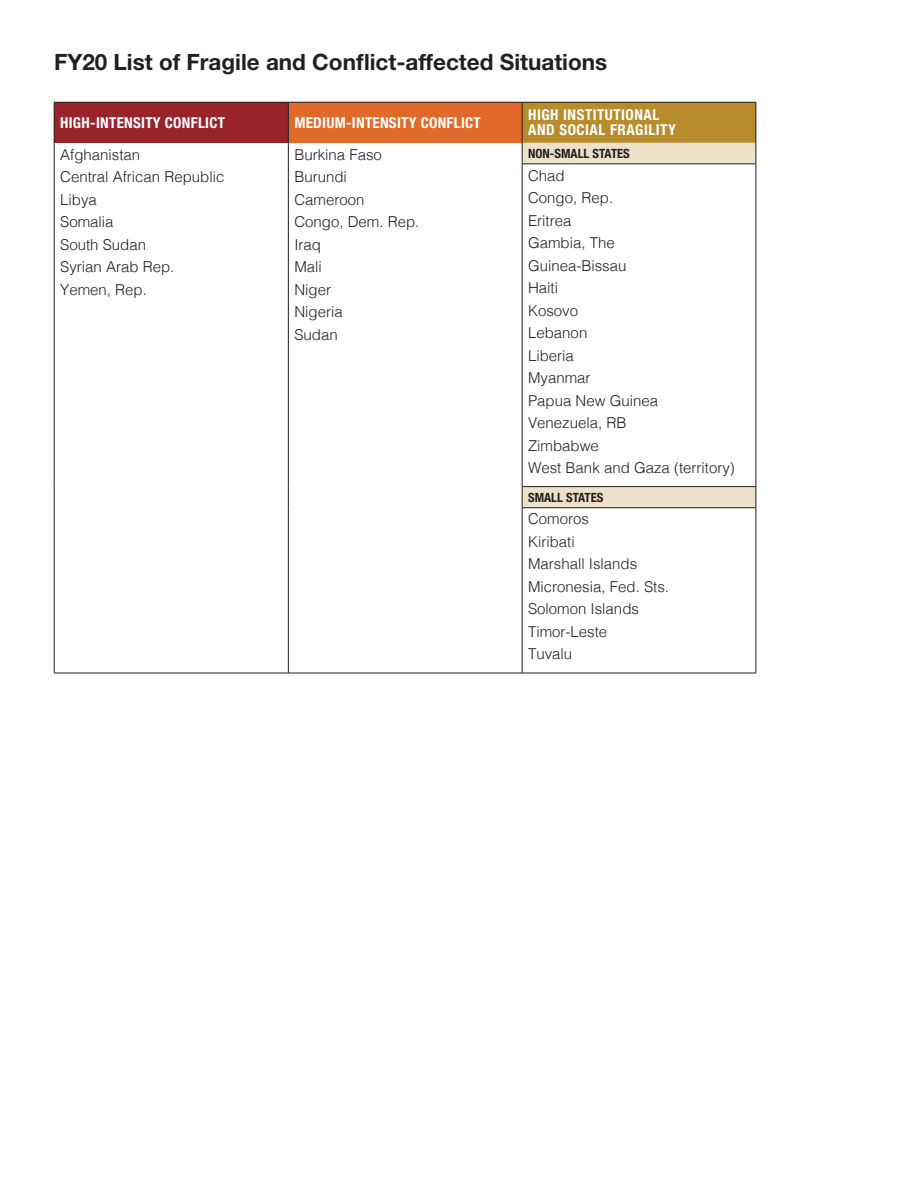
<style>
.page{position:relative;width:918px;height:1188px;background:#fff}
.page>*{position:absolute;margin:0;border:0;box-sizing:border-box;transform-origin:0 0}
.t1{font:700 22.5px "Helvetica Neue LT Std";color:#231f20}
.body_2{font:300 15px "Helvetica";color:#231f20}
.t2{font:700 condensed 15px/15px "Helvetica Neue LT Std";letter-spacing:.02em;color:#fff}
.head{font:700 condensed 12.75px "Helvetica Neue LT Std";color:#231f20}
</style>
<div class="page">
<div style="left:54px;top:102px;width:234px;height:41px;background:#98232b"></div>
<div style="left:288px;top:102px;width:234px;height:41px;background:#e16929"></div>
<div style="left:522px;top:102px;width:234px;height:41px;background:#b88c2d"></div>
<svg style="left:523px;top:143px;width:233px;height:364px"></svg>
<hr style="left:54px;top:102px;width:234px;height:1px;background:#231f20">
<hr style="left:54px;top:102px;width:1px;height:41px;background:#231f20">
<hr style="left:522px;top:102px;width:234px;height:1px;background:#231f20">
<hr style="left:756px;top:102px;width:1px;height:41px;background:#231f20">
<svg style="left:54px;top:143px;width:1px;height:21px"></svg>
<hr style="left:54px;top:164px;width:1px;height:323px;background:#231f20">
<svg style="left:54px;top:487px;width:1px;height:21px"></svg>
<hr style="left:54px;top:508px;width:1px;height:165px;background:#231f20">
<hr style="left:54px;top:673px;width:234px;height:1px;background:#231f20">
<svg style="left:756px;top:143px;width:1px;height:21px"></svg>
<hr style="left:756px;top:164px;width:1px;height:322px;background:#231f20">
<svg style="left:756px;top:487px;width:1px;height:21px"></svg>
<hr style="left:756px;top:508px;width:1px;height:165px;background:#231f20">
<hr style="left:522px;top:673px;width:234px;height:1px;background:#231f20">
<hr style="left:288px;top:102px;width:234px;height:1px;background:#231f20">
<hr style="left:288px;top:102px;width:1px;height:41px;background:#231f20">
<hr style="left:522px;top:102px;width:1px;height:41px;background:#231f20">
<svg style="left:288px;top:143px;width:1px;height:21px"></svg>
<svg style="left:522px;top:143px;width:1px;height:21px"></svg>
<hr style="left:288px;top:164px;width:1px;height:323px;background:#231f20">
<hr style="left:522px;top:164px;width:1px;height:322px;background:#231f20">
<svg style="left:288px;top:487px;width:1px;height:21px"></svg>
<svg style="left:522px;top:487px;width:1px;height:20px"></svg>
<hr style="left:288px;top:508px;width:1px;height:165px;background:#231f20">
<hr style="left:522px;top:508px;width:1px;height:165px;background:#231f20">
<hr style="left:288px;top:673px;width:234px;height:1px;background:#231f20">
<hr style="left:522px;top:486px;width:234px;height:1px;background:#231f20">
<hr style="left:522px;top:507px;width:234px;height:1px;background:#231f20">
<hr style="left:522px;top:164px;width:234px;height:1px;background:#231f20">
<p class="t1" style="left:54px;top:48px;width:555px">FY20 List of Fragile and Conflict-affected Situations</p>
<p class="t2" style="left:60px;top:115px;width:166px">HIGH-INTENSITY CONFLICT</p>
<p class="t2" style="left:294px;top:115px;width:188px">MEDIUM-INTENSITY CONFLICT</p>
<p class="t2" style="left:528px;top:107px;width:149px">HIGH INSTITUTIONAL<br>AND SOCIAL FRAGILITY</p>
<p class="body_2" style="left:60px;top:141px;width:82px">Afghanistan</p>
<p class="body_2" style="left:60px;top:164px;width:166px">Central African Republic</p>
<p class="body_2" style="left:60px;top:186px;width:38px">Libya</p>
<p class="body_2" style="left:60px;top:209px;width:55px">Somalia</p>
<p class="body_2" style="left:60px;top:231px;width:87px">South Sudan</p>
<p class="body_2" style="left:60px;top:254px;width:116px">Syrian Arab Rep.</p>
<p class="body_2" style="left:60px;top:276px;width:88px">Yemen, Rep.</p>
<p class="head" style="left:528px;top:146px;width:103px">NON-SMALL STATES</p>
<p class="body_2" style="left:528px;top:163px;width:38px">Chad</p>
<p class="body_2" style="left:528px;top:185px;width:87px">Congo, Rep.</p>
<p class="body_2" style="left:528px;top:208px;width:45px">Eritrea</p>
<p class="body_2" style="left:528px;top:230px;width:88px">Gambia, The</p>
<p class="body_2" style="left:528px;top:253px;width:100px">Guinea-Bissau</p>
<p class="body_2" style="left:528px;top:275px;width:31px">Haiti</p>
<p class="body_2" style="left:528px;top:298px;width:52px">Kosovo</p>
<p class="body_2" style="left:528px;top:320px;width:61px">Lebanon</p>
<p class="body_2" style="left:528px;top:343px;width:47px">Liberia</p>
<p class="body_2" style="left:528px;top:365px;width:64px">Myanmar</p>
<p class="body_2" style="left:528px;top:388px;width:132px">Papua New Guinea</p>
<p class="body_2" style="left:528px;top:410px;width:100px">Venezuela, RB</p>
<p class="body_2" style="left:528px;top:433px;width:72px">Zimbabwe</p>
<p class="body_2" style="left:528px;top:455px;width:208px">West Bank and Gaza (territory)</p>
<p class="head" style="left:528px;top:489px;width:77px">SMALL STATES</p>
<p class="body_2" style="left:528px;top:506px;width:62px">Comoros</p>
<p class="body_2" style="left:528px;top:529px;width:48px">Kiribati</p>
<p class="body_2" style="left:528px;top:551px;width:111px">Marshall Islands</p>
<p class="body_2" style="left:528px;top:574px;width:142px">Micronesia, Fed. Sts.</p>
<p class="body_2" style="left:528px;top:596px;width:112px">Solomon Islands</p>
<p class="body_2" style="left:528px;top:619px;width:81px">Timor-Leste</p>
<p class="body_2" style="left:528px;top:641px;width:46px">Tuvalu</p>
<p class="body_2" style="left:294px;top:141px;width:89px">Burkina Faso</p>
<p class="body_2" style="left:294px;top:164px;width:54px">Burundi</p>
<p class="body_2" style="left:294px;top:186px;width:72px">Cameroon</p>
<p class="body_2" style="left:294px;top:209px;width:127px">Congo, Dem. Rep.</p>
<p class="body_2" style="left:294px;top:231px;width:28px">Iraq</p>
<p class="body_2" style="left:294px;top:254px;width:29px">Mali</p>
<p class="body_2" style="left:294px;top:276px;width:38px">Niger</p>
<p class="body_2" style="left:294px;top:299px;width:50px">Nigeria</p>
<p class="body_2" style="left:294px;top:321px;width:45px">Sudan</p>
</div>
